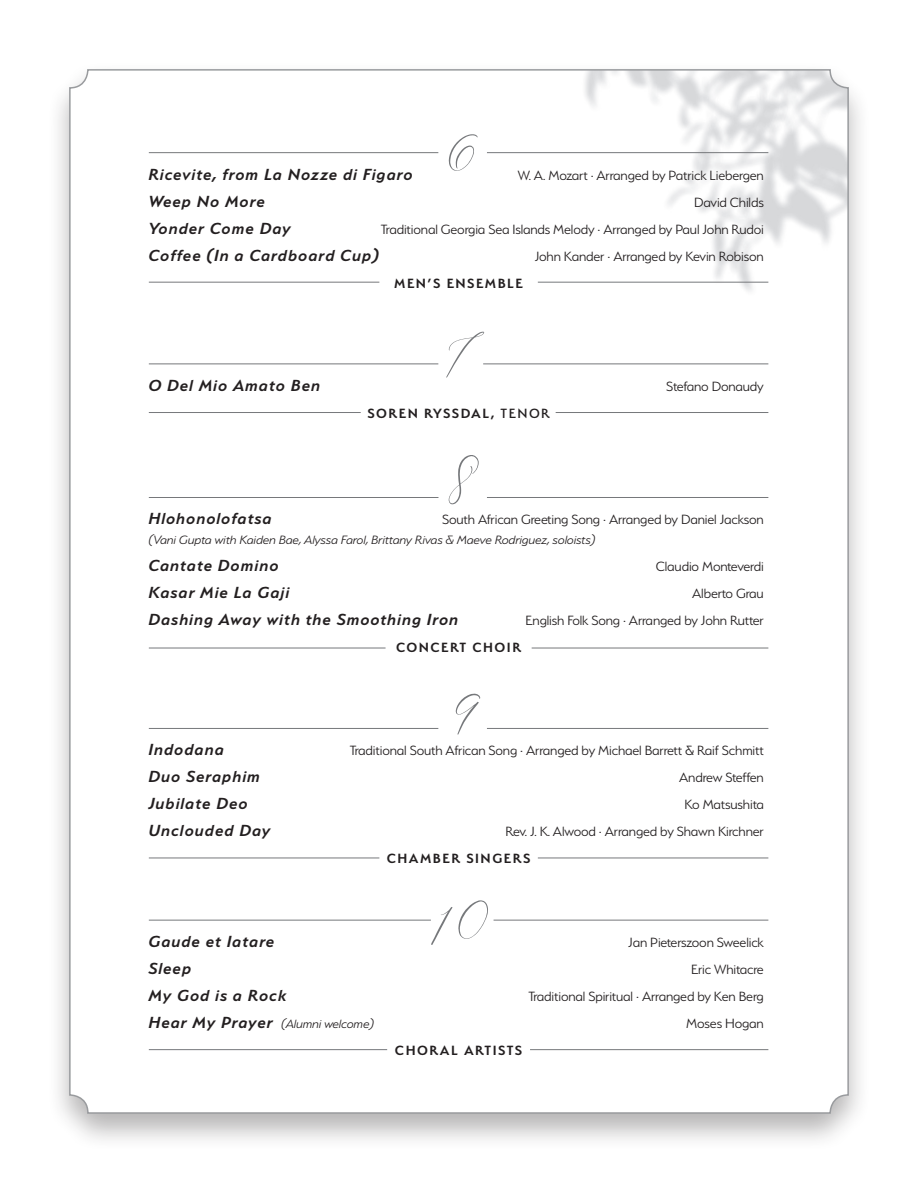
<style>
.page{position:relative;width:918px;height:1188px;background:#fff}
.page>*{position:absolute;margin:0;border:0;box-sizing:border-box;transform-origin:0 0}
.t1{font:italic 600 18px "Serenity";letter-spacing:.05em;color:#231f20}
.t2{font:300 15px "Serenity";letter-spacing:-.01em;color:#231f20}
.t3{font:600 15px "Serenity";letter-spacing:.1em;color:#231f20}
.t4{font:italic 300 13.5px "Serenity";color:#231f20}
.s1{font-weight:500}
.s2{font-weight:600;font-size:18px}
</style>
<div class="page">
<div style="left:46px;top:61px;width:826px;height:1091px;background:#231f20;opacity:.33"></div>
<div style="left:70px;top:70px;width:778px;height:1043px;background:#fff;border-radius:18px"></div>
<hr style="left:149px;top:648px;width:237px;height:1px;background:#76787b">
<hr style="left:149px;top:497px;width:289px;height:1px;background:#76787b">
<hr style="left:532px;top:648px;width:236px;height:1px;background:#76787b">
<hr style="left:487px;top:497px;width:281px;height:1px;background:#76787b">
<hr style="left:149px;top:858px;width:230px;height:1px;background:#76787b">
<hr style="left:538px;top:858px;width:230px;height:1px;background:#76787b">
<hr style="left:149px;top:728px;width:289px;height:1px;background:#76787b">
<hr style="left:487px;top:728px;width:281px;height:1px;background:#76787b">
<hr style="left:149px;top:1049px;width:238px;height:1px;background:#76787b">
<hr style="left:530px;top:1049px;width:238px;height:1px;background:#76787b">
<hr style="left:149px;top:920px;width:282px;height:1px;background:#76787b">
<hr style="left:494px;top:920px;width:274px;height:1px;background:#76787b">
<hr style="left:149px;top:364px;width:289px;height:1px;background:#76787b">
<hr style="left:483px;top:364px;width:285px;height:1px;background:#76787b">
<hr style="left:149px;top:412px;width:212px;height:1px;background:#76787b">
<hr style="left:556px;top:412px;width:212px;height:1px;background:#76787b">
<hr style="left:149px;top:282px;width:230px;height:1px;background:#76787b">
<hr style="left:538px;top:282px;width:230px;height:1px;background:#76787b">
<hr style="left:149px;top:152px;width:289px;height:1px;background:#76787b">
<hr style="left:487px;top:152px;width:281px;height:1px;background:#76787b">
<svg style="left:483px;top:363px;width:6px;height:2px"></svg>
<p class="t1" style="left:149px;top:164px;width:266px">Ricevite, from La Nozze di Figaro</p>
<p class="t2" style="left:518px;top:167px;width:247px">W. A. Mozart · Arranged by Patrick Liebergen</p>
<p class="t1" style="left:149px;top:191px;width:118px">Weep No More</p>
<p class="t2" style="left:694px;top:194px;width:71px">David Childs</p>
<p class="t1" style="left:149px;top:218px;width:144px">Yonder Come Day</p>
<p class="t2" style="left:381px;top:221px;width:385px">Traditional Georgia Sea Islands Melody · Arranged by Paul John Rudoi</p>
<p class="t1" style="left:149px;top:245px;width:232px">Coffee (In a Cardboard Cup)</p>
<p class="t2" style="left:535px;top:248px;width:231px">John Kander · Arranged by Kevin Robison</p>
<p class="t3" style="left:394px;top:275px;width:130px">MEN’S ENSEMBLE</p>
<p class="t1" style="left:149px;top:375px;width:173px">O Del Mio Amato Ben</p>
<p class="t2" style="left:666px;top:378px;width:99px">Stefano Donaudy</p>
<p class="t3" style="left:367px;top:405px;width:184px">SOREN RYSSDAL, <span class="s1">TENOR</span></p>
<p class="t1" style="left:149px;top:509px;width:125px">Hlohonolofatsa</p>
<p class="t2" style="left:442px;top:512px;width:323px">South African Greeting Song · Arranged by Daniel Jackson</p>
<p class="t4" style="left:149px;top:533px;width:448px">(Vani Gupta with Kaiden Bae, Alyssa Farol, Brittany Rivas &amp; Maeve Rodriguez, soloists)</p>
<p class="t1" style="left:149px;top:556px;width:132px">Cantate Domino</p>
<p class="t2" style="left:656px;top:559px;width:109px">Claudio Monteverdi</p>
<p class="t1" style="left:149px;top:583px;width:142px">Kasar Mie La Gaji</p>
<p class="t2" style="left:692px;top:586px;width:73px">Alberto Grau</p>
<p class="t1" style="left:149px;top:610px;width:311px">Dashing Away with the Smoothing Iron</p>
<p class="t2" style="left:526px;top:613px;width:240px">English Folk Song · Arranged by John Rutter</p>
<p class="t3" style="left:396px;top:639px;width:126px">CONCERT CHOIR</p>
<p class="t1" style="left:149px;top:740px;width:77px">Indodana</p>
<p class="t2" style="left:350px;top:743px;width:416px">Traditional South African Song · Arranged by Michael Barrett &amp; Raif Schmitt</p>
<p class="t1" style="left:149px;top:767px;width:113px">Duo Seraphim</p>
<p class="t2" style="left:679px;top:770px;width:86px">Andrew Steffen</p>
<p class="t1" style="left:149px;top:794px;width:101px">Jubilate Deo</p>
<p class="t2" style="left:684px;top:797px;width:81px">Ko Matsushita</p>
<p class="t1" style="left:149px;top:821px;width:123px">Unclouded Day</p>
<p class="t2" style="left:505px;top:824px;width:260px">Rev. J. K. Alwood · Arranged by Shawn Kirchner</p>
<p class="t3" style="left:387px;top:851px;width:145px">CHAMBER SINGERS</p>
<p class="t1" style="left:149px;top:932px;width:127px">Gaude et Iatare</p>
<p class="t2" style="left:628px;top:935px;width:137px">Jan Pieterszoon Sweelick</p>
<p class="t1" style="left:149px;top:959px;width:44px">Sleep</p>
<p class="t2" style="left:691px;top:962px;width:74px">Eric Whitacre</p>
<p class="t1" style="left:149px;top:986px;width:139px">My God is a Rock</p>
<p class="t2" style="left:528px;top:989px;width:237px">Traditional Spiritual · Arranged by Ken Berg</p>
<p class="t4" style="left:149px;top:1017px;width:227px"><span class="s2">Hear My Prayer</span> (Alumni welcome)</p>
<p class="t2" style="left:686px;top:1016px;width:79px">Moses Hogan</p>
<p class="t3" style="left:395px;top:1042px;width:129px">CHORAL ARTISTS</p>
</div>
